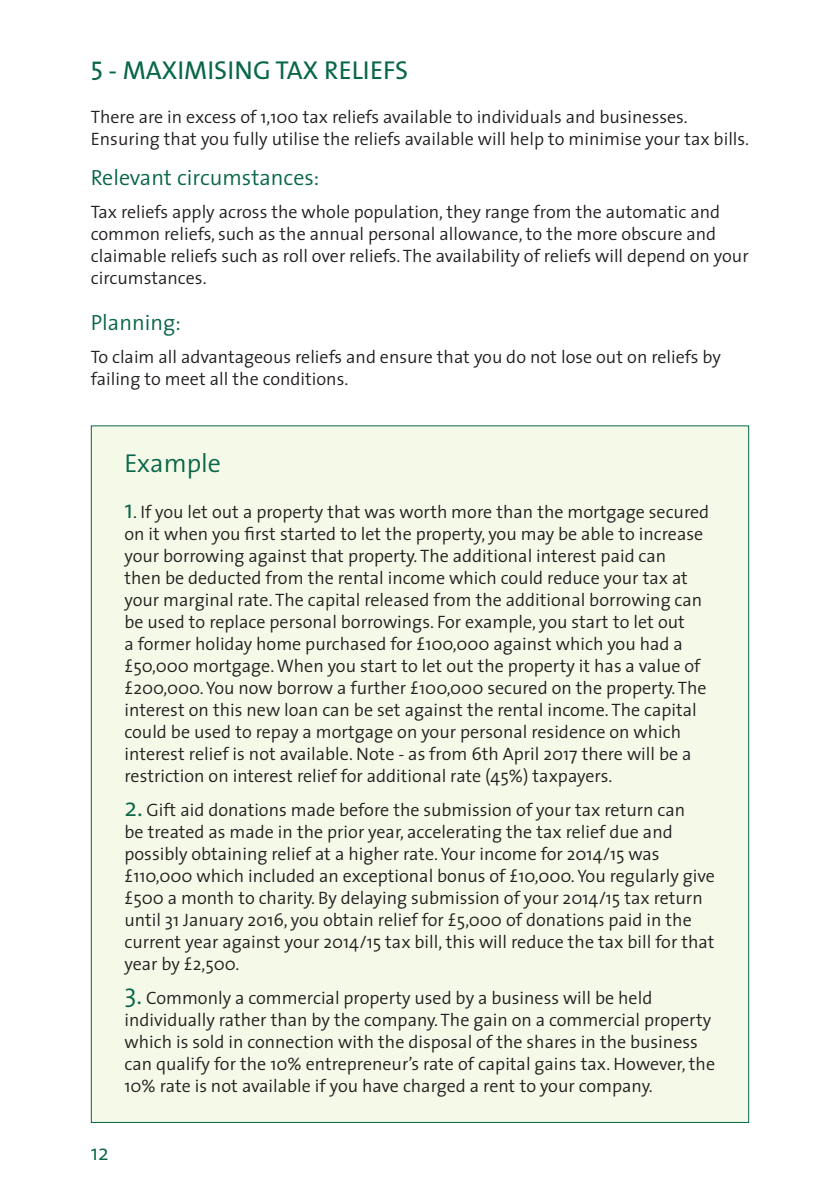
<style>
.page{position:relative;width:840px;height:1191px;background:#fff}
.page>*{position:absolute;margin:0;border:0;box-sizing:border-box;transform-origin:0 0}
.t1{font:26px "The Sans";color:#096648}
.t2{font:300 26px "The Sans";color:#096648}
.t3{font:300 22px "The Sans";color:#096648}
.t4{font:300 18px/22px "The Sans";color:#231f20}
.s1{font-size:26px;color:#096648}
</style>
<div class="page">
<div style="left:91px;top:425px;width:657px;height:698px;background:#f4f9e8;border:1px solid #096648"></div>
<h1 class="t1" style="left:91px;top:48px;width:319px">5 - MAXIMISING TAX RELIEFS</h1>
<p class="t4" style="left:91px;top:106px;width:659px">There are in excess of 1,100 tax reliefs available to individuals and businesses.<br>Ensuring that you fully utilise the reliefs available will help to minimise your tax bills.</p>
<p class="t3" style="left:91px;top:159px;width:230px">Relevant circumstances:</p>
<p class="t4" style="left:91px;top:201px;width:659px">Tax reliefs apply across the whole population, they range from the automatic and common reliefs, such as the annual personal allowance, to the more obscure and claimable reliefs such as roll over reliefs. The availability of reliefs will depend on your circumstances.</p>
<p class="t3" style="left:91px;top:304px;width:92px">Planning:</p>
<p class="t4" style="left:91px;top:345px;width:631px">To claim all advantageous reliefs and ensure that you do not lose out on reliefs by failing to meet all the conditions.</p>
<h1 class="t2" style="left:124px;top:442px;width:98px">Example</h1>
<p class="t4" style="left:124px;top:500px;width:586px"><span class="s1">1</span>. If you let out a property that was worth more than the mortgage secured on it when you first started to let the property, you may be able to increase your borrowing against that property. The additional interest paid can<br>then be deducted from the rental income which could reduce your tax at your marginal rate. The capital released from the additional borrowing can be used to replace personal borrowings. For example, you start to let out<br>a former holiday home purchased for £100,000 against which you had a £50,000 mortgage. When you start to let out the property it has a value of £200,000. You now borrow a further £100,000 secured on the property. The interest on this new loan can be set against the rental income. The capital could be used to repay a mortgage on your personal residence on which interest relief is not available. Note - as from 6th April 2017 there will be a restriction on interest relief for additional rate (45%) taxpayers.</p>
<p class="t4" style="left:124px;top:798px;width:591px"><span class="s1">2.</span> Gift aid donations made before the submission of your tax return can<br>be treated as made in the prior year, accelerating the tax relief due and possibly obtaining relief at a higher rate. Your income for 2014/15 was £110,000 which included an exceptional bonus of £10,000. You regularly give £500 a month to charity. By delaying submission of your 2014/15 tax return until 31 January 2016, you obtain relief for £5,000 of donations paid in the current year against your 2014/15 tax bill, this will reduce the tax bill for that year by £2,500.</p>
<p class="t4" style="left:124px;top:986px;width:591px"><span class="s1">3.</span> Commonly a commercial property used by a business will be held individually rather than by the company. The gain on a commercial property which is sold in connection with the disposal of the shares in the business can qualify for the 10% entrepreneur’s rate of capital gains tax. However, the 10% rate is not available if you have charged a rent to your company.</p>
<p class="t3" style="left:91px;top:1133px;width:19px">12</p>
</div>
